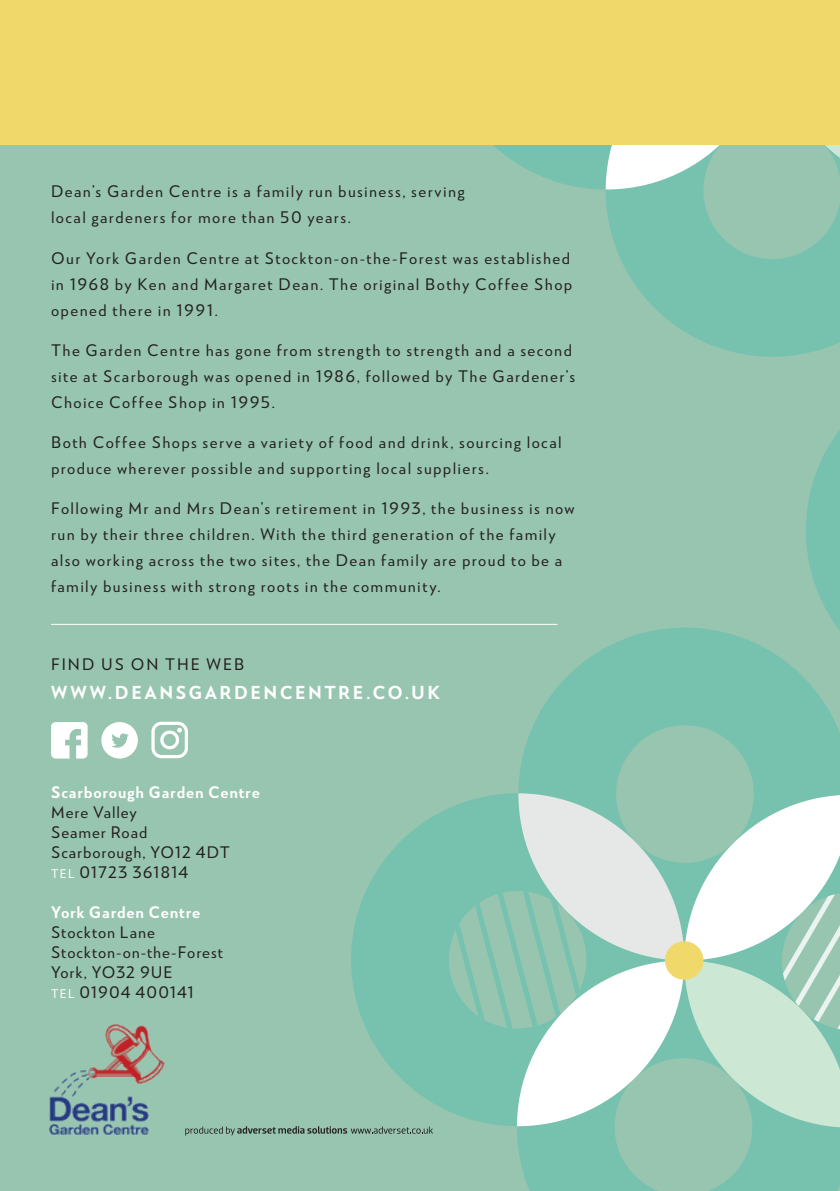
<style>
.page{position:relative;width:840px;height:1191px;background:#fff}
.page>*{position:absolute;margin:0;border:0;box-sizing:border-box;transform-origin:0 0}
.t1{font:800 18px "RNS Miles";letter-spacing:.135em;color:#fff}
.t2{font:500 16px/26px "RNS Miles";letter-spacing:.08em;color:#231f20}
.t3{font:500 16px/20px "RNS Miles";letter-spacing:.055em;color:#231f20}
.t4{font:500 16px/20px "RNS Miles";letter-spacing:.05em;color:#231f20}
.t5{font:800 16px "RNS Miles";letter-spacing:.045em;color:#fff}
.t6{font:500 16px "RNS Miles";letter-spacing:.125em;color:#231f20}
.s1{font-size:12px;color:#fff}
</style>
<div class="page">
<div style="left:0;top:0;width:839px;height:1191px;background:#97c5b0"></div>
<div style="left:350px;top:793px;width:334px;height:333px;background:#76c2af;border-radius:50%"></div>
<svg style="left:537px;top:627px;width:296px;height:91px;fill:#76c2af"></svg>
<svg style="left:442px;top:718px;width:397px;height:473px"></svg>
<svg style="left:493px;top:145px;width:37px;height:26px"></svg>
<svg style="left:624px;top:266px;width:215px;height:91px;fill:#76c2af"></svg>
<svg style="left:530px;top:145px;width:309px;height:121px"></svg>
<svg style="left:805px;top:431px;width:34px;height:266px"></svg>
<hr style="left:51px;top:624px;width:506px;height:1px;background:#fff">
<svg style="left:51px;top:722px;width:37px;height:36px"></svg>
<svg style="left:101px;top:722px;width:37px;height:36px"></svg>
<svg style="left:185px;top:1126px;width:248px;height:9px"></svg>
<img style="left:49px;top:1024px;width:116px;height:111px">
<div style="left:0;top:0;width:839px;height:145px;background:#f0d96a"></div>
<svg style="left:151px;top:721px;width:37px;height:37px"></svg>
<p class="t2" style="left:51px;top:178px;width:415px">Dean’s Garden Centre is a family run business, serving local gardeners for more than 50 years.</p>
<p class="t2" style="left:51px;top:245px;width:522px">Our York Garden Centre at Stockton-on-the-Forest was established in 1968 by Ken and Margaret Dean. The original Bothy Coffee Shop opened there in 1991.</p>
<p class="t2" style="left:51px;top:337px;width:525px">The Garden Centre has gone from strength to strength and a second site at Scarborough was opened in 1986, followed by The Gardener’s<br>Choice Coffee Shop in 1995.</p>
<p class="t2" style="left:51px;top:429px;width:512px">Both Coffee Shops serve a variety of food and drink, sourcing local produce wherever possible and supporting local suppliers.</p>
<p class="t2" style="left:51px;top:495px;width:525px">Following Mr and Mrs Dean’s retirement in 1993, the business is now run by their three children. With the third generation of the family also working across the two sites, the Dean family are proud to be a family business with strong roots in the community.</p>
<p class="t6" style="left:51px;top:654px;width:194px">FIND US ON THE WEB</p>
<p class="t1" style="left:51px;top:680px;width:390px">WWW.DEANSGARDENCENTRE.CO.UK</p>
<p class="t5" style="left:51px;top:781px;width:210px">Scarborough Garden Centre</p>
<p class="t4" style="left:51px;top:802px;width:180px">Mere Valley<br>Seamer Road<br>Scarborough, YO12 4DT<br><span class="s1">TEL</span> 01723 361814</p>
<p class="t5" style="left:51px;top:901px;width:151px">York Garden Centre</p>
<p class="t3" style="left:51px;top:922px;width:174px">Stockton Lane<br>Stockton-on-the-Forest<br>York, YO32 9UE<br><span class="s1">TEL</span> 01904 400141</p>
</div>
